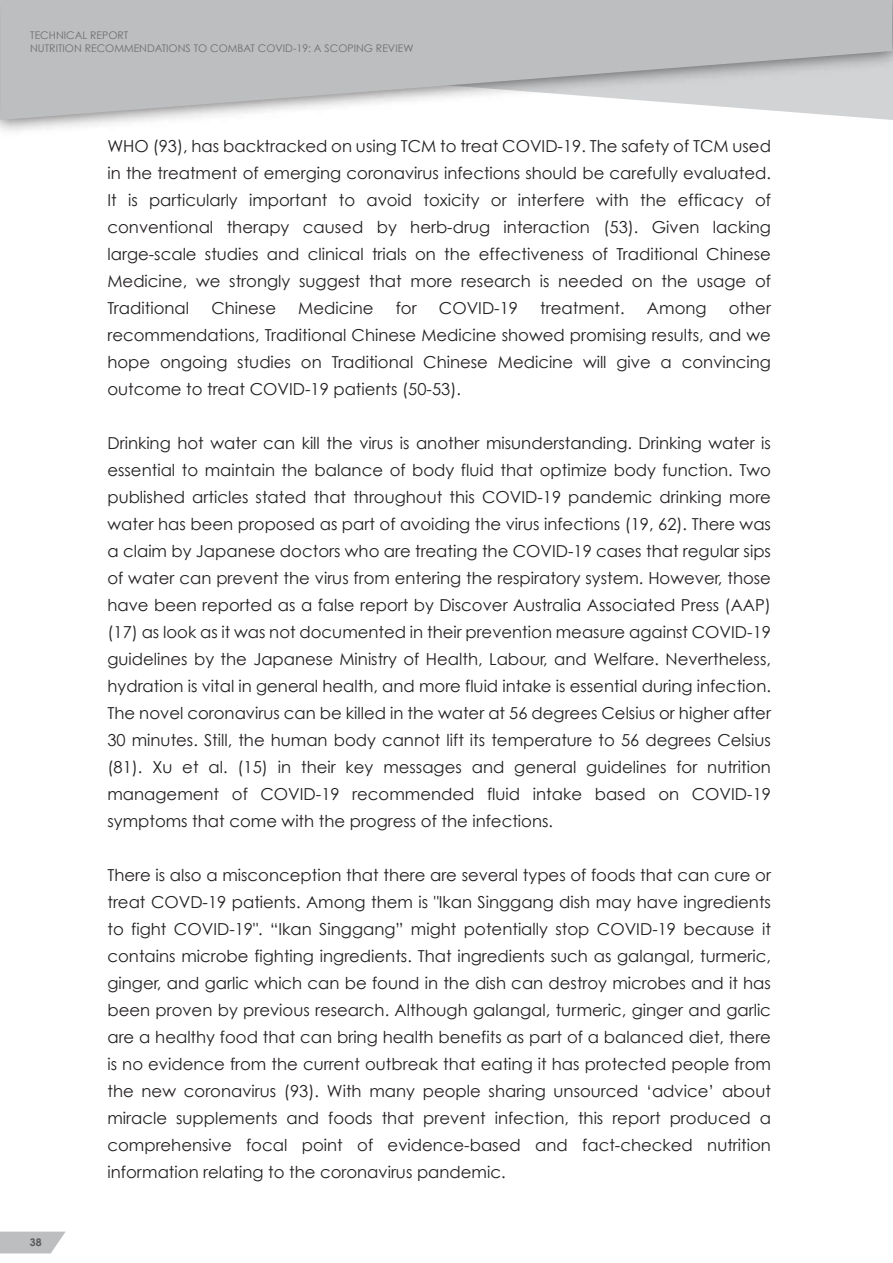
<style>
.page{position:relative;width:893px;height:1263px;background:#fff}
.page>*{position:absolute;margin:0;border:0;box-sizing:border-box;transform-origin:0 0}
.t1{font:16.5px/27px "Century Gothic";color:#231f20;text-align:justify}
.t2{font:10.5px/12.6px "Century Gothic";color:#6d6e71}
.t3{font:700 10.5px "Century Gothic";color:#58595b}
</style>
<div class="page">
<svg style="left:0;top:0;width:892px;height:120px;background:#c4c6c8"></svg>
<svg style="left:0;top:1231px;width:66px;height:22px"></svg>
<p class="t2" style="left:30px;top:29px;width:385px">TECHNICAL REPORT<br>NUTRITION RECOMMENDATIONS TO COMBAT COVID-19: A SCOPING REVIEW</p>
<p class="t3" style="left:30px;top:1235px;width:13px">38</p>
<p class="t1" style="left:107px;top:132px;width:665px">WHO (93), has backtracked on using TCM to treat COVID-19. The safety of TCM used in the treatment of emerging coronavirus infections should be carefully evaluated.<br>It is particularly important to avoid toxicity or interfere with the efficacy of conventional therapy caused by herb-drug interaction (53). Given lacking large-scale studies and clinical trials on the effectiveness of Traditional Chinese Medicine, we strongly suggest that more research is needed on the usage of Traditional</p>
<p class="t1" style="left:211px;top:294px;width:66px">Chinese</p>
<p class="t1" style="left:298px;top:294px;width:77px">Medicine</p>
<p class="t1" style="left:396px;top:294px;width:22px">for</p>
<p class="t1" style="left:439px;top:294px;width:81px">COVID-19</p>
<p class="t1" style="left:540px;top:294px;width:86px">treatment.</p>
<p class="t1" style="left:647px;top:294px;width:61px">Among</p>
<p class="t1" style="left:107px;top:294px;width:665px;text-indent:621px">other recommendations, Traditional Chinese Medicine showed promising results, and we hope ongoing studies on Traditional Chinese Medicine will give a convincing outcome to treat COVID-19 patients (50-53).</p>
<p class="t1" style="left:107px;top:429px;width:665px">Drinking hot water can kill the virus is another misunderstanding. Drinking water is essential to maintain the balance of body fluid that optimize body function. Two published articles stated that throughout this COVID-19 pandemic drinking more water has been proposed as part of avoiding the virus infections (19, 62). There was a claim by Japanese doctors who are treating the COVID-19 cases that regular sips of water can prevent the virus from entering the respiratory system. However, those have been reported as a false report by Discover Australia Associated Press (AAP) (17) as look as it was not documented in their prevention measure against COVID-19 guidelines by the Japanese Ministry of Health, Labour, and Welfare. Nevertheless, hydration is vital in general health, and more fluid intake is essential during infection.<br>The novel coronavirus can be killed in the water at 56 degrees Celsius or higher after 30 minutes. Still, the human body cannot lift its temperature to 56 degrees Celsius (81). Xu et al. (15) in their key messages and general guidelines for nutrition management of COVID-19 recommended fluid intake based on COVID-19 symptoms that come with the progress of the infections.</p>
<p class="t1" style="left:107px;top:861px;width:665px">There is also a misconception that there are several types of foods that can cure or treat COVD-19 patients. Among them is "Ikan Singgang dish may have ingredients to fight COVID-19". “Ikan Singgang” might potentially stop COVID-19 because it contains microbe fighting ingredients. That ingredients such as galangal, turmeric, ginger, and garlic which can be found in the dish can destroy microbes and it has been proven by previous research. Although galangal, turmeric, ginger and garlic are a healthy food that can bring health benefits as part of a balanced diet, there is no evidence from the current outbreak that eating it has protected people from the new coronavirus (93). With many people sharing unsourced ‘advice’ about miracle supplements and foods that prevent infection, this report produced a comprehensive focal point of evidence-based and fact-checked nutrition information relating to the coronavirus pandemic.</p>
</div>
